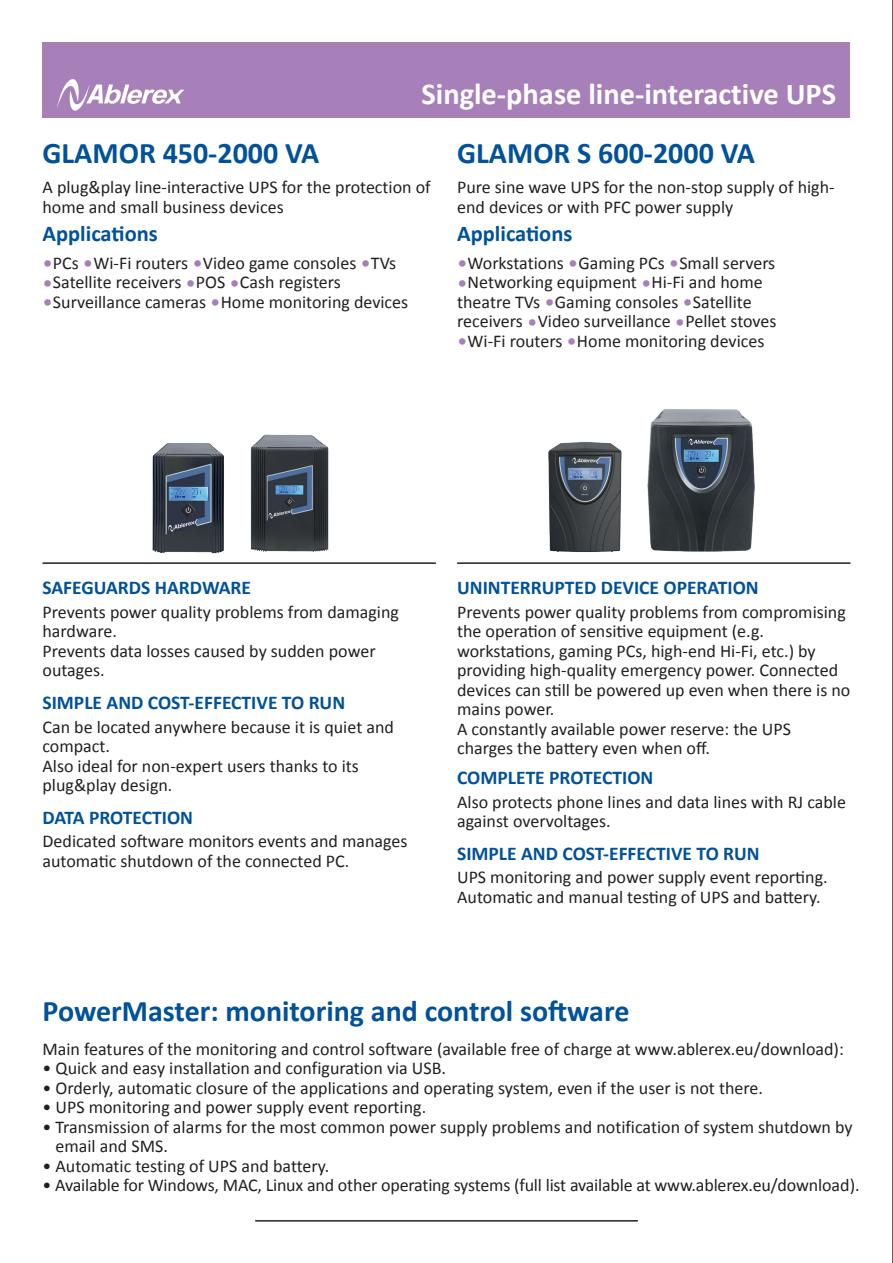
<style>
.page{position:relative;width:893px;height:1263px;background:#fff}
.page>*{position:absolute;margin:0;border:0;box-sizing:border-box;transform-origin:0 0}
.t1{font:700 30.45px "Calibri";color:#fff}
.t2{font:700 30px "Calibri";color:#01519b}
.t3{font:700 22.5px "Calibri";color:#01519b}
.t4{font:700 19.5px "Calibri";color:#01519b}
.t5{font:18px/19.5px "Calibri";color:#231f20}
.s1{font-size:21px;color:#a880b9}
</style>
<div class="page">
<div style="left:43px;top:43px;width:807px;height:75px;background:#a880b9"></div>
<svg style="left:57px;top:79px;width:127px;height:32px"></svg>
<hr style="left:43px;top:562px;width:393px;height:2px;background:#231f20">
<hr style="left:457px;top:562px;width:393px;height:2px;background:#231f20">
<hr style="left:255px;top:1220px;width:383px;height:1px;background:#231f20">
<img style="left:152px;top:443px;width:72px;height:111px">
<img style="left:250px;top:434px;width:79px;height:118px">
<img style="left:647px;top:409px;width:108px;height:143px">
<img style="left:548px;top:441px;width:74px;height:112px">
<hr style="left:892px;top:0;width:1px;height:1263px;background:#231f20">
<p class="t1" style="left:421px;top:74px;width:416px">Single-phase line-interactive UPS</p>
<p class="t2" style="left:43px;top:134px;width:278px">GLAMOR 450-2000 VA</p>
<p class="t5" style="left:43px;top:177px;width:390px">A plug&amp;play line-interactive UPS for the protection of home and small business devices</p>
<p class="t3" style="left:43px;top:219px;width:117px">Applications</p>
<p class="t5" style="left:43px;top:252px;width:355px"><span class="s1">•</span>PCs <span class="s1">•</span>Wi-Fi routers <span class="s1">•</span>Video game consoles <span class="s1">•</span>TVs</p>
<p class="t5" style="left:43px;top:272px;width:300px"><span class="s1">•</span>Satellite receivers <span class="s1">•</span>POS <span class="s1">•</span>Cash registers</p>
<p class="t5" style="left:43px;top:291px;width:367px"><span class="s1">•</span>Surveillance cameras <span class="s1">•</span>Home monitoring devices</p>
<p class="t2" style="left:457px;top:134px;width:299px">GLAMOR S 600-2000 VA</p>
<p class="t5" style="left:457px;top:177px;width:379px">Pure sine wave UPS for the non-stop supply of high&shy;end devices or with PFC power supply</p>
<p class="t3" style="left:457px;top:219px;width:117px">Applications</p>
<p class="t5" style="left:457px;top:252px;width:320px"><span class="s1">•</span>Workstations <span class="s1">•</span>Gaming PCs <span class="s1">•</span>Small servers</p>
<p class="t5" style="left:457px;top:272px;width:307px"><span class="s1">•</span>Networking equipment <span class="s1">•</span>Hi-Fi and home</p>
<p class="t5" style="left:457px;top:291px;width:296px">theatre TVs <span class="s1">•</span>Gaming consoles <span class="s1">•</span>Satellite</p>
<p class="t5" style="left:457px;top:311px;width:321px">receivers <span class="s1">•</span>Video surveillance <span class="s1">•</span>Pellet stoves</p>
<p class="t5" style="left:457px;top:330px;width:309px"><span class="s1">•</span>Wi-Fi routers <span class="s1">•</span>Home monitoring devices</p>
<p class="t4" style="left:43px;top:575px;width:210px">SAFEGUARDS HARDWARE</p>
<p class="t5" style="left:43px;top:601px;width:358px">Prevents power quality problems from damaging hardware.</p>
<p class="t5" style="left:43px;top:640px;width:335px">Prevents data losses caused by sudden power outages.</p>
<p class="t4" style="left:43px;top:690px;width:304px">SIMPLE AND COST-EFFECTIVE TO RUN</p>
<p class="t5" style="left:43px;top:716px;width:353px">Can be located anywhere because it is quiet and compact.</p>
<p class="t5" style="left:43px;top:755px;width:318px">Also ideal for non-expert users thanks to its plug&amp;play design.</p>
<p class="t4" style="left:43px;top:805px;width:152px">DATA PROTECTION</p>
<p class="t5" style="left:43px;top:831px;width:366px">Dedicated software monitors events and manages automatic shutdown of the connected PC.</p>
<p class="t4" style="left:457px;top:575px;width:303px">UNINTERRUPTED DEVICE OPERATION</p>
<p class="t5" style="left:457px;top:601px;width:395px">Prevents power quality problems from compromising the operation of sensitive equipment (e.g. workstations, gaming PCs, high-end Hi-Fi, etc.) by providing high-quality emergency power. Connected devices can still be powered up even when there is no mains power.</p>
<p class="t5" style="left:457px;top:718px;width:335px">A constantly available power reserve: the UPS charges the battery even when off.</p>
<p class="t4" style="left:457px;top:765px;width:198px">COMPLETE PROTECTION</p>
<p class="t5" style="left:457px;top:791px;width:390px">Also protects phone lines and data lines with RJ cable against overvoltages.</p>
<p class="t4" style="left:457px;top:841px;width:304px">SIMPLE AND COST-EFFECTIVE TO RUN</p>
<p class="t5" style="left:457px;top:867px;width:372px">UPS monitoring and power supply event reporting.</p>
<p class="t5" style="left:457px;top:886px;width:365px">Automatic and manual testing of UPS and battery.</p>
<p class="t2" style="left:43px;top:992px;width:588px">PowerMaster: monitoring and control software</p>
<p class="t5" style="left:43px;top:1038px;width:803px">Main features of the monitoring and control software (available free of charge at www.ablerex.eu/download):</p>
<p class="t5" style="left:43px;top:1058px;width:405px">• Quick and easy installation and configuration via USB.</p>
<p class="t5" style="left:43px;top:1077px;width:722px">• Orderly, automatic closure of the applications and operating system, even if the user is not there.</p>
<p class="t5" style="left:43px;top:1097px;width:385px">• UPS monitoring and power supply event reporting.</p>
<p class="t5" style="left:56px;top:1116px;width:799px;text-indent:-13px">• Transmission of alarms for the most common power supply problems and notification of system shutdown by email and SMS.</p>
<p class="t5" style="left:43px;top:1155px;width:288px">• Automatic testing of UPS and battery.</p>
<p class="t5" style="left:43px;top:1175px;width:819px">• Available for Windows, MAC, Linux and other operating systems (full list available at www.ablerex.eu/download).</p>
</div>
